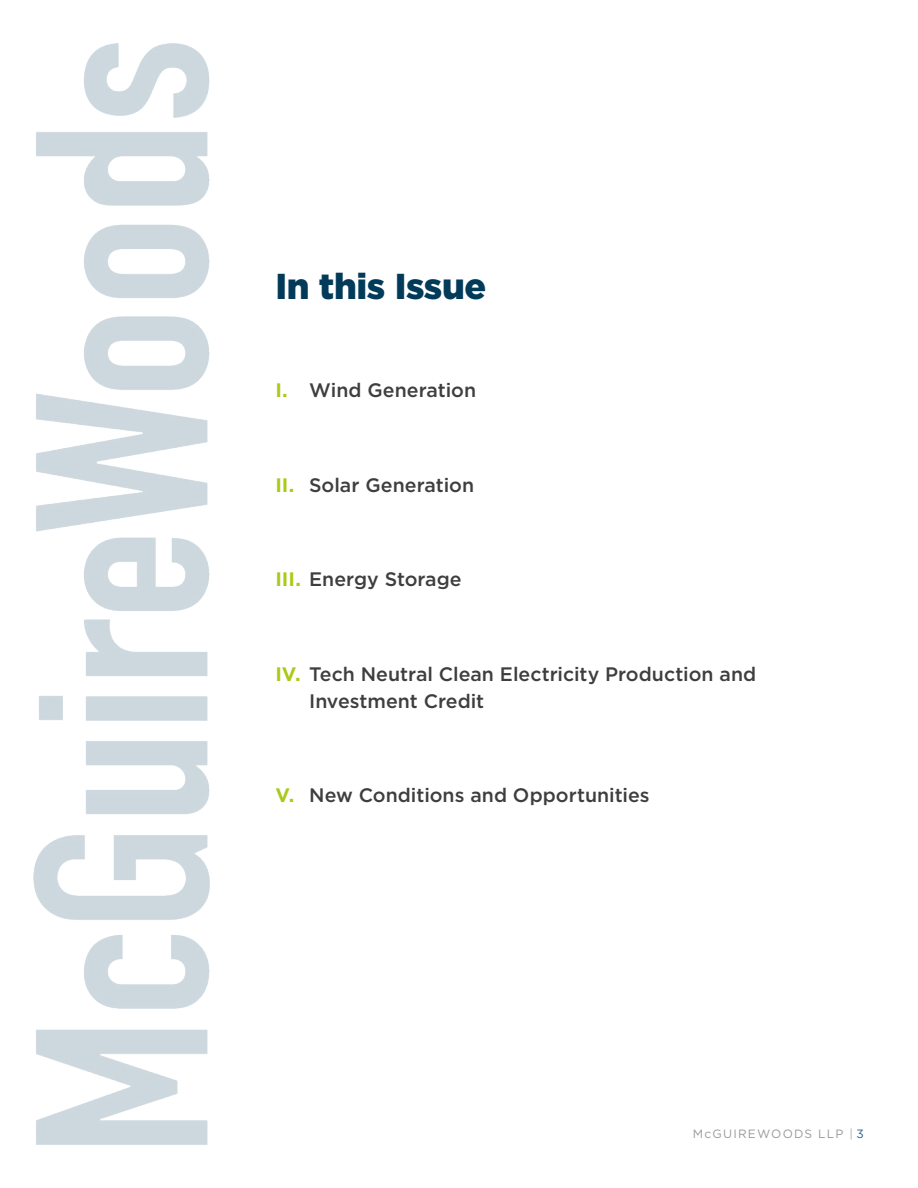
<style>
.page{position:relative;width:918px;height:1188px;background:#fff}
.page>*{position:absolute;margin:0;border:0;box-sizing:border-box;transform-origin:0 0}
.Overview_Page_Header{font:900 36px "Gotham";letter-spacing:-.01em;color:#023b5a}
.t1{font:500 19.5px/27px "Gotham";color:#3e3e3f}
.t2{font:12px "Gotham";letter-spacing:.1em;color:#999}
.s1{font-weight:700;color:#aaca1a}
.s2{color:#a8a9ad}
.s3{color:#276092}
</style>
<div class="page">
<img style="left:33px;top:44px;width:176px;height:1100px">
<p class="Overview_Page_Header" style="left:275px;top:261px;width:212px">In this Issue</p>
<p class="t1" style="left:275px;top:377px;width:202px"><span class="s1">I.</span> Wind Generation</p>
<p class="t1" style="left:275px;top:471px;width:200px"><span class="s1">II.</span> Solar Generation</p>
<p class="t1" style="left:275px;top:566px;width:188px"><span class="s1">III.</span> Energy Storage</p>
<p class="t1" style="left:309px;top:660px;width:449px;text-indent:-34px"><span class="s1">IV.</span> Tech Neutral Clean Electricity Production and<br>Investment Credit</p>
<p class="t1" style="left:275px;top:782px;width:376px"><span class="s1">V.</span> New Conditions and Opportunities</p>
<p class="t2" style="left:693px;top:1126px;width:173px">McGUIREWOODS LLP <span class="s2">|</span> <span class="s3">3</span></p>
</div>
